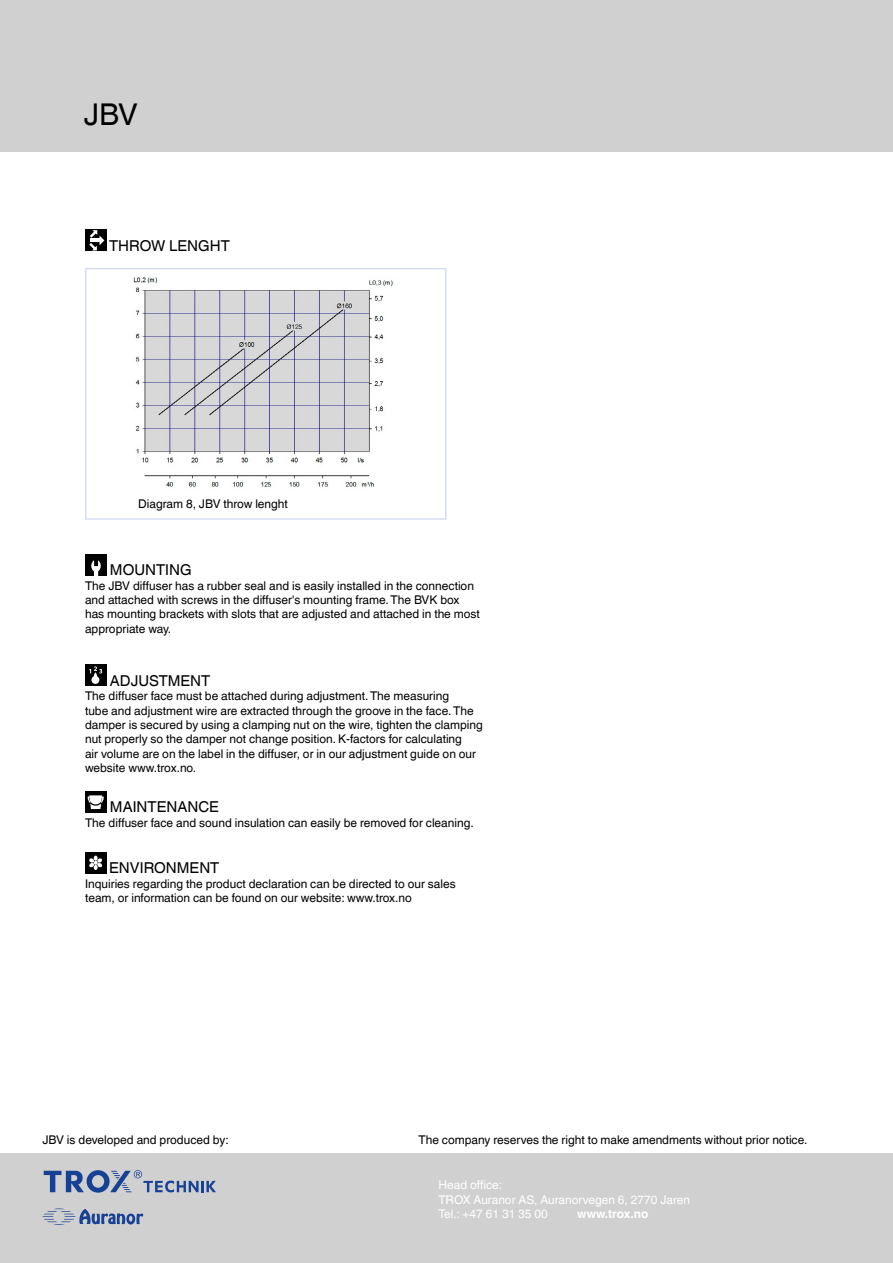
<style>
.page{position:relative;width:893px;height:1263px;background:#fff}
.page>*{position:absolute;margin:0;border:0;box-sizing:border-box;transform-origin:0 0}
.t1{font:30px "TROX Helvetica";color:#000}
.t2{font:15px "TROX Helvetica";color:#000}
.t3{font:12px/14.4px "TROX Helvetica";color:#000}
.t4{font:12px/14.4px "TROX Helvetica";color:#fff}
.t5{font:700 12px "TROX Helvetica";color:#fff}
</style>
<div class="page">
<div style="left:0;top:1154px;width:893px;height:109px;background:#d0d0d0"></div>
<div style="left:0;top:0;width:893px;height:152px;background:#d0d0d0"></div>
<svg style="left:44px;top:1170px;width:172px;height:22px"></svg>
<svg style="left:43px;top:1208px;width:100px;height:17px"></svg>
<div style="left:85px;top:791px;width:21px;height:21px;background:#000"></div>
<svg style="left:88px;top:795px;width:16px;height:14px"></svg>
<div style="left:85px;top:852px;width:21px;height:21px;background:#000"></div>
<svg style="left:89px;top:856px;width:13px;height:14px"></svg>
<div style="left:85px;top:554px;width:21px;height:21px;background:#000"></div>
<svg style="left:91px;top:560px;width:10px;height:15px"></svg>
<div style="left:85px;top:664px;width:21px;height:22px;background:#000"></div>
<div style="left:91px;top:676px;width:8px;height:8px;background:#fff;border-radius:50%"></div>
<svg style="left:89px;top:666px;width:13px;height:13px"></svg>
<div style="left:85px;top:230px;width:21px;height:21px;background:#000"></div>
<svg style="left:89px;top:230px;width:15px;height:20px"></svg>
<div style="left:85px;top:268px;width:361px;height:252px;border:1px solid #d5dbf0"></div>
<img style="left:133px;top:277px;width:260px;height:210px">
<h1 class="t1" style="left:84px;top:97px;width:55px">JBV</h1>
<p class="t2" style="left:109px;top:237px;width:122px">THROW LENGHT</p>
<p class="t3" style="left:138px;top:497px;width:151px">Diagram 8, JBV throw lenght</p>
<p class="t2" style="left:110px;top:561px;width:83px">MOUNTING</p>
<p class="t3" style="left:85px;top:578px;width:396px">The JBV diffuser has a rubber seal and is easily installed in the connection and attached with screws in the diffuser's mounting frame. The BVK box has mounting brackets with slots that are adjusted and attached in the most appropriate way.</p>
<p class="t2" style="left:110px;top:672px;width:102px">ADJUSTMENT</p>
<p class="t3" style="left:85px;top:689px;width:399px">The diffuser face must be attached during adjustment. The measuring<br>tube and adjustment wire are extracted through the groove in the face. The damper is secured by using a clamping nut on the wire, tighten the clamping nut properly so the damper not change position. K-factors for calculating<br>air volume are on the label in the diffuser, or in our adjustment guide on our website www.trox.no.</p>
<p class="t2" style="left:110px;top:798px;width:110px">MAINTENANCE</p>
<p class="t3" style="left:85px;top:815px;width:390px">The diffuser face and sound insulation can easily be removed for cleaning.</p>
<p class="t2" style="left:109px;top:859px;width:112px">ENVIRONMENT</p>
<p class="t3" style="left:85px;top:876px;width:372px">Inquiries regarding the product declaration can be directed to our sales team, or information can be found on our website: www.trox.no</p>
<p class="t3" style="left:43px;top:1133px;width:188px">JBV is developed and produced by:</p>
<p class="t3" style="left:418px;top:1133px;width:391px">The company reserves the right to make amendments without prior notice.</p>
<p class="t4" style="left:438px;top:1178px;width:253px">Head office:<br>TROX Auranor AS, Auranorvegen 6, 2770 Jaren<br>Tel.: +47 61 31 35 00</p>
<p class="t5" style="left:577px;top:1207px;width:73px">www.trox.no</p>
</div>
